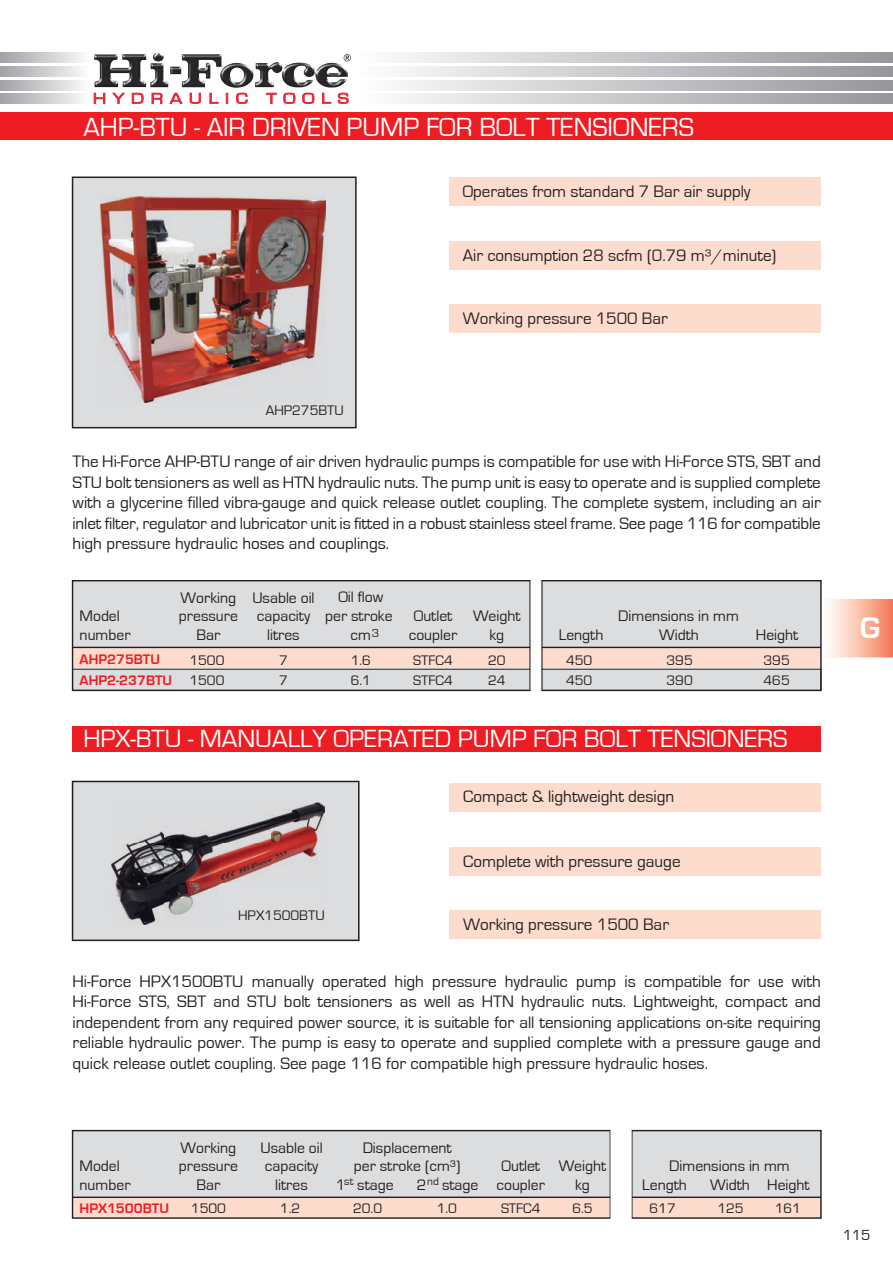
<style>
.page{position:relative;width:893px;height:1263px;background:#fff}
.page>*{position:absolute;margin:0;border:0;box-sizing:border-box;transform-origin:0 0}
.t1{font:700 30.9px "Eurostile";color:#fff}
.t2{font:27px "Eurostile";color:#fff}
.t3{font:25.65px "Eurostile";color:#fff}
.t4{font:17.1px/20.5px "Eurostile";color:#231f20;text-align:justify}
.t5{font:15.6px/18.6px "Eurostile";color:#231f20;text-align:center}
.t6{font:15px "Eurostile";color:#231f20}
.t7{font:14.25px/20.9px "Eurostile";color:#231f20}
.t8{font:700 14.25px "Eurostile";color:#ee1d23}
.t9{font:11.4px "Eurostile";color:#231f20}
</style>
<div class="page">
<svg style="left:401px;top:52px;width:492px;height:11px;background:#c3c4c7"></svg>
<svg style="left:401px;top:67px;width:492px;height:10px;background:#c3c4c7"></svg>
<svg style="left:401px;top:80px;width:492px;height:10px;background:#c3c4c7"></svg>
<svg style="left:401px;top:94px;width:492px;height:10px;background:#c3c4c7"></svg>
<svg style="left:0;top:52px;width:82px;height:11px"></svg>
<svg style="left:0;top:67px;width:82px;height:10px"></svg>
<svg style="left:0;top:80px;width:82px;height:10px"></svg>
<svg style="left:0;top:94px;width:82px;height:10px"></svg>
<img style="left:94px;top:53px;width:220px;height:34px">
<svg style="left:344px;top:54px;width:7px;height:8px"></svg>
<svg style="left:94px;top:92px;width:31px;height:12px"></svg>
<svg style="left:132px;top:93px;width:12px;height:11px"></svg>
<svg style="left:151px;top:93px;width:12px;height:11px"></svg>
<svg style="left:169px;top:93px;width:14px;height:11px"></svg>
<svg style="left:189px;top:93px;width:12px;height:11px"></svg>
<svg style="left:209px;top:93px;width:10px;height:11px"></svg>
<svg style="left:226px;top:93px;width:2px;height:11px"></svg>
<svg style="left:236px;top:92px;width:12px;height:12px"></svg>
<svg style="left:266px;top:93px;width:11px;height:11px"></svg>
<svg style="left:283px;top:92px;width:13px;height:12px"></svg>
<svg style="left:302px;top:92px;width:13px;height:12px"></svg>
<svg style="left:322px;top:93px;width:9px;height:11px"></svg>
<svg style="left:338px;top:92px;width:11px;height:12px"></svg>
<div style="left:0;top:113px;width:893px;height:27px;background:#ee1d23"></div>
<div style="left:73px;top:726px;width:748px;height:25px;background:#ee1d23"></div>
<div style="left:72px;top:177px;width:285px;height:251px;background:#dcdddf"></div>
<div style="left:449px;top:177px;width:372px;height:29px;background:#fddcce"></div>
<div style="left:449px;top:241px;width:372px;height:29px;background:#fddcce"></div>
<div style="left:449px;top:304px;width:372px;height:29px;background:#fddcce"></div>
<div style="left:450px;top:783px;width:371px;height:29px;background:#fddcce"></div>
<div style="left:450px;top:846px;width:371px;height:29px;background:#fddcce"></div>
<div style="left:450px;top:910px;width:371px;height:29px;background:#fddcce"></div>
<svg style="left:72px;top:781px;width:288px;height:160px;background:#d0d1d3"></svg>
<div style="left:73px;top:1130px;width:748px;height:67px;background:#dcdddf"></div>
<div style="left:74px;top:1198px;width:746px;height:19px;background:#fddcce"></div>
<hr style="left:73px;top:1196px;width:748px;height:2px;background:#231f20">
<div style="left:72px;top:1130px;width:750px;height:89px;border:1px solid #231f20"></div>
<hr style="left:610px;top:1130px;width:1px;height:88px;background:#231f20">
<hr style="left:631px;top:1130px;width:1px;height:88px;background:#231f20">
<div style="left:73px;top:581px;width:748px;height:66px;background:#dcdddf"></div>
<svg style="left:74px;top:599px;width:819px;height:70px"></svg>
<hr style="left:73px;top:647px;width:748px;height:1px;background:#231f20">
<div style="left:72px;top:669px;width:749px;height:22px;background:#dcdddf;border:1px solid #231f20"></div>
<hr style="left:541px;top:581px;width:2px;height:109px;background:#231f20">
<hr style="left:529px;top:581px;width:2px;height:109px;background:#231f20">
<img style="left:112px;top:802px;width:212px;height:122px">
<img style="left:100px;top:196px;width:225px;height:207px">
<div style="left:72px;top:580px;width:750px;height:111px;border:1px solid #231f20"></div>
<div style="left:531px;top:578px;width:10px;height:115px;background:#fff"></div>
<div style="left:611px;top:1128px;width:20px;height:92px;background:#fff"></div>
<h2 class="t2" style="left:83px;top:112px;width:612px">AHP-BTU - AIR DRIVEN PUMP FOR BOLT TENSIONERS</h2>
<p class="t4" style="left:463px;top:181px;width:289px">Operates from standard 7 Bar air supply</p>
<p class="t4" style="left:463px;top:245px;width:315px">Air consumption 28 scfm (0.79 m³/minute)</p>
<p class="t4" style="left:463px;top:309px;width:207px">Working pressure 1500 Bar</p>
<p class="t7" style="left:266px;top:400px;width:79px">AHP275BTU</p>
<p class="t4" style="left:73px;top:452px;width:750px">The Hi-Force AHP-BTU range of air driven hydraulic pumps is compatible for use with Hi-Force STS, SBT and STU bolt tensioners as well as HTN hydraulic nuts. The pump unit is easy to operate and is supplied complete with a glycerine filled vibra-gauge and quick release outlet coupling. The complete system, including an air inlet filter, regulator and lubricator unit is fitted in a robust stainless steel frame. See page 116 for compatible high pressure hydraulic hoses and couplings.</p>
<p class="t5" style="left:80px;top:607px;width:53px;text-align:left">Model number</p>
<p class="t8" style="left:80px;top:652px;width:82px">AHP275BTU</p>
<p class="t8" style="left:80px;top:672px;width:94px">AHP2-237BTU</p>
<p class="t5" style="left:338px;top:588px;width:46px">Oil flow</p>
<p class="t5" style="left:325px;top:607px;width:69px">per stroke</p>
<p class="t5" style="left:351px;top:626px;width:30px">cm<sup>3</sup></p>
<p class="t7" style="left:351px;top:650px;width:22px">1.6<br>6.1</p>
<p class="t5" style="left:179px;top:589px;width:61px">Working pressure<br>Bar</p>
<p class="t5" style="left:252px;top:589px;width:64px">Usable oil capacity litres</p>
<p class="t7" style="left:189px;top:650px;width:36px">1500</p>
<p class="t7" style="left:279px;top:650px;width:10px">7</p>
<p class="t7" style="left:413px;top:650px;width:41px">STFC4</p>
<p class="t7" style="left:488px;top:650px;width:19px">20</p>
<p class="t5" style="left:414px;top:607px;width:40px">Outlet</p>
<p class="t5" style="left:618px;top:607px;width:122px">Dimensions in mm</p>
<p class="t5" style="left:409px;top:626px;width:50px">coupler</p>
<p class="t5" style="left:473px;top:607px;width:49px">Weight kg</p>
<p class="t5" style="left:559px;top:626px;width:46px">Length</p>
<p class="t5" style="left:659px;top:626px;width:41px">Width</p>
<p class="t5" style="left:756px;top:626px;width:44px">Height</p>
<p class="t7" style="left:566px;top:650px;width:28px">450</p>
<p class="t7" style="left:667px;top:650px;width:28px">395</p>
<p class="t7" style="left:763px;top:650px;width:28px">395</p>
<p class="t7" style="left:189px;top:670px;width:36px">1500</p>
<p class="t7" style="left:279px;top:670px;width:10px">7</p>
<p class="t7" style="left:413px;top:670px;width:41px">STFC4</p>
<p class="t7" style="left:488px;top:670px;width:19px">24</p>
<p class="t7" style="left:566px;top:670px;width:28px">450</p>
<p class="t7" style="left:667px;top:670px;width:28px">390</p>
<p class="t7" style="left:763px;top:670px;width:28px">465</p>
<h3 class="t3" style="left:83px;top:725px;width:706px">HPX-BTU - MANUALLY OPERATED PUMP FOR BOLT TENSIONERS</h3>
<p class="t4" style="left:463px;top:787px;width:213px">Compact &amp; lightweight design</p>
<p class="t7" style="left:238px;top:905px;width:88px">HPX1500BTU</p>
<p class="t4" style="left:463px;top:851px;width:219px">Complete with pressure gauge</p>
<p class="t4" style="left:463px;top:914px;width:207px">Working pressure 1500 Bar</p>
<p class="t4" style="left:73px;top:971px;width:750px">Hi-Force HPX1500BTU manually operated high pressure hydraulic pump is compatible for use with Hi-Force STS, SBT and STU bolt tensioners as well as HTN hydraulic nuts. Lightweight, compact and independent from any required power source, it is suitable for all tensioning applications on-site requiring reliable hydraulic power. The pump is easy to operate and supplied complete with a pressure gauge and quick release outlet coupling. See page 116 for compatible high pressure hydraulic hoses.</p>
<h1 class="t1" style="left:860px;top:611px;width:21px">G</h1>
<p class="t5" style="left:179px;top:1138px;width:61px">Working pressure<br>Bar</p>
<p class="t5" style="left:260px;top:1138px;width:64px">Usable oil capacity litres</p>
<p class="t7" style="left:191px;top:1198px;width:36px">1500</p>
<p class="t7" style="left:280px;top:1198px;width:22px">1.2</p>
<p class="t7" style="left:501px;top:1198px;width:41px">STFC4</p>
<p class="t7" style="left:572px;top:1198px;width:22px">6.5</p>
<p class="t5" style="left:363px;top:1138px;width:91px">Displacement</p>
<p class="t5" style="left:354px;top:1157px;width:108px">per stroke (cm³)</p>
<p class="t5" style="left:336px;top:1175px;width:59px">1 stage</p>
<p class="t5" style="left:80px;top:1157px;width:53px;text-align:left">Model number</p>
<p class="t5" style="left:501px;top:1157px;width:40px">Outlet</p>
<p class="t5" style="left:669px;top:1157px;width:122px">Dimensions in mm</p>
<p class="t5" style="left:559px;top:1157px;width:49px">Weight kg</p>
<p class="t9" style="left:427px;top:1175px;width:13px">nd</p>
<p class="t9" style="left:344px;top:1175px;width:11px">st</p>
<p class="t5" style="left:417px;top:1175px;width:63px">2 stage</p>
<p class="t5" style="left:642px;top:1175px;width:46px">Length</p>
<p class="t5" style="left:710px;top:1175px;width:101px">Width Height</p>
<p class="t7" style="left:649px;top:1198px;width:28px">617</p>
<p class="t7" style="left:717px;top:1198px;width:28px">125</p>
<p class="t7" style="left:775px;top:1198px;width:28px">161</p>
<p class="t5" style="left:496px;top:1175px;width:50px">coupler</p>
<p class="t7" style="left:353px;top:1198px;width:30px">20.0</p>
<p class="t7" style="left:437px;top:1198px;width:22px">1.0</p>
<p class="t8" style="left:80px;top:1200px;width:91px">HPX1500BTU</p>
<p class="t6" style="left:843px;top:1227px;width:29px">115</p>
</div>
